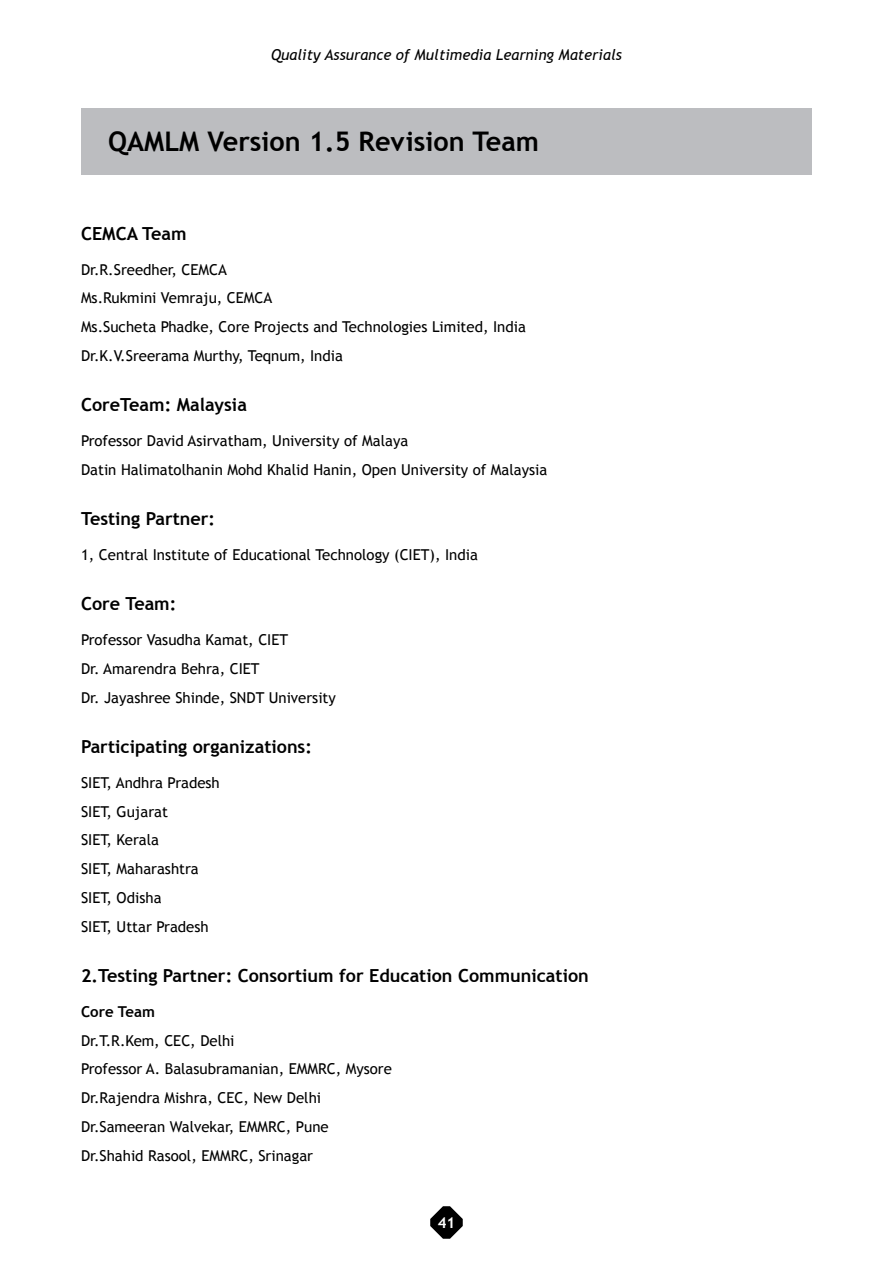
<style>
.page{position:relative;width:893px;height:1263px;background:#fff}
.page>*{position:absolute;margin:0;border:0;box-sizing:border-box;transform-origin:0 0}
.t1{font:700 27px "Trebuchet MS";color:#000}
.t2{font:700 18px "Trebuchet MS";color:#000}
.t3{font:15px/28.8px "Trebuchet MS";color:#000}
.t4{font:italic 15px "Trebuchet MS";color:#000}
.t5{font:700 15px "Trebuchet MS";color:#000}
.t6{font:700 15px "Trebuchet MS";color:#fff}
</style>
<div class="page">
<svg style="left:430px;top:1206px;width:33px;height:33px"></svg>
<div style="left:81px;top:108px;width:731px;height:67px;background:#bcbdc0"></div>
<p class="t4" style="left:271px;top:45px;width:352px">Quality Assurance of Multimedia Learning Materials</p>
<h1 class="t1" style="left:108px;top:125px;width:432px">QAMLM Version 1.5 Revision Team</h1>
<p class="t2" style="left:81px;top:222px;width:107px">CEMCA Team</p>
<p class="t3" style="left:81px;top:255px;width:446px">Dr.R.Sreedher, CEMCA<br>Ms.Rukmini Vemraju, CEMCA<br>Ms.Sucheta Phadke, Core Projects and Technologies Limited, India Dr.K.V.Sreerama Murthy, Teqnum, India</p>
<p class="t2" style="left:81px;top:393px;width:167px">CoreTeam: Malaysia</p>
<p class="t3" style="left:81px;top:427px;width:468px">Professor David Asirvatham, University of Malaya<br>Datin Halimatolhanin Mohd Khalid Hanin, Open University of Malaysia</p>
<p class="t2" style="left:81px;top:507px;width:136px">Testing Partner:</p>
<p class="t3" style="left:81px;top:540px;width:398px">1, Central Institute of Educational Technology (CIET), India</p>
<p class="t2" style="left:81px;top:592px;width:97px">Core Team:</p>
<p class="t3" style="left:81px;top:626px;width:256px">Professor Vasudha Kamat, CIET<br>Dr. Amarendra Behra, CIET<br>Dr. Jayashree Shinde, SNDT University</p>
<p class="t2" style="left:81px;top:735px;width:232px">Participating organizations:</p>
<p class="t3" style="left:81px;top:768px;width:140px">SIET, Andhra Pradesh<br>SIET, Gujarat<br>SIET, Kerala<br>SIET, Maharashtra<br>SIET, Odisha<br>SIET, Uttar Pradesh</p>
<p class="t2" style="left:81px;top:964px;width:509px">2.Testing Partner: Consortium for Education Communication</p>
<p class="t5" style="left:81px;top:1002px;width:75px">Core Team</p>
<p class="t3" style="left:81px;top:1026px;width:312px">Dr.T.R.Kem, CEC, Delhi<br>Professor A. Balasubramanian, EMMRC, Mysore Dr.Rajendra Mishra, CEC, New Delhi Dr.Sameeran Walvekar, EMMRC, Pune Dr.Shahid Rasool, EMMRC, Srinagar</p>
<p class="t6" style="left:438px;top:1213px;width:19px">41</p>
</div>
